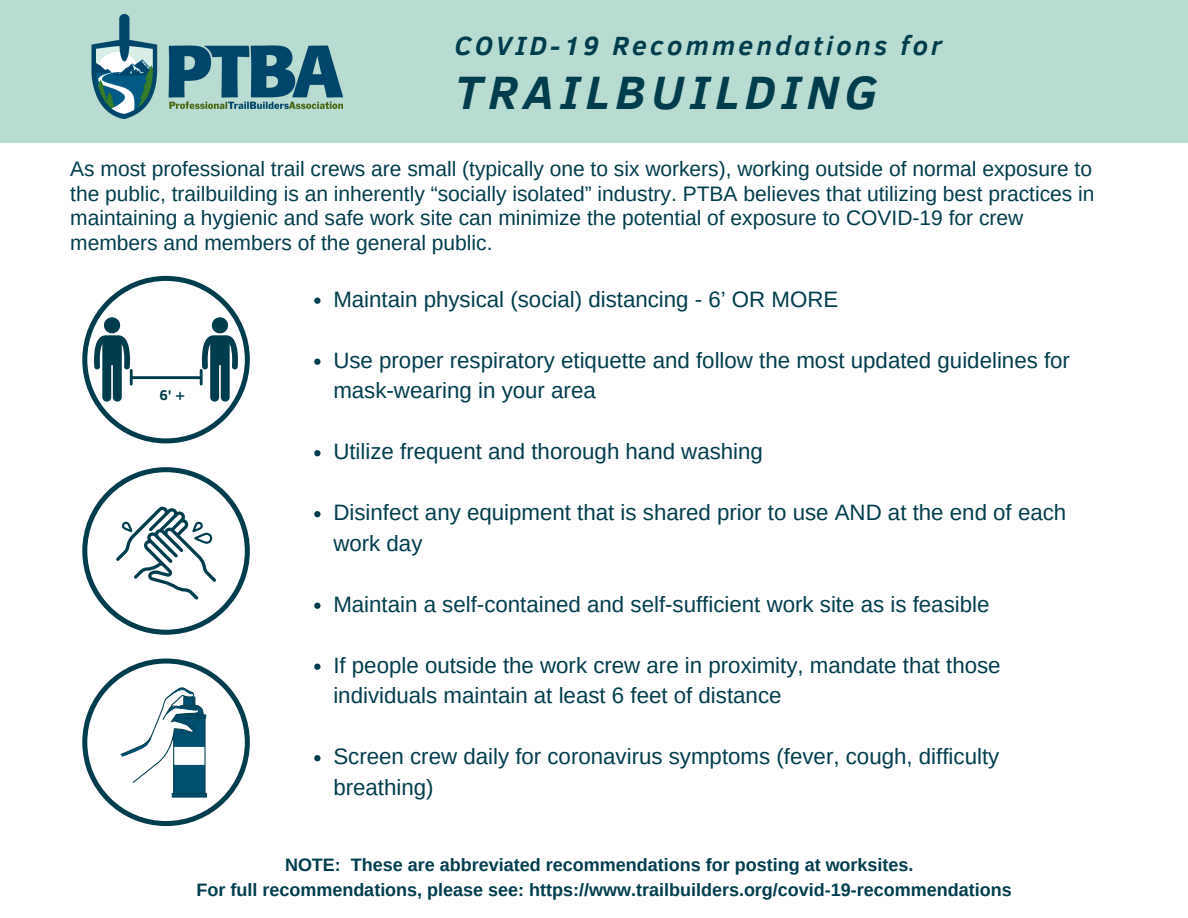
<style>
.page{position:relative;width:1188px;height:918px;background:#fff}
.page>*{position:absolute;margin:0;border:0;box-sizing:border-box;transform-origin:0 0}
.t1{font:italic 700 48px "Clear Sans";letter-spacing:.12em;color:#003d4c}
.t2{font:italic 700 27px "Clear Sans";letter-spacing:.12em;color:#003d4c}
.t3{font:22.35px/30.5px "Arimo";color:#003d4c}
.t4{font:21px/24.8px "Arimo";color:#003d4c}
.t5{font:700 18px/24.8px "Arimo";color:#003d4c;text-align:center}
.t6{font:700 14.4px "Clear Sans";color:#003d4c}
</style>
<div class="page">
<svg style="left:314px;top:298px;width:7px;height:6px"></svg>
<svg style="left:314px;top:359px;width:7px;height:6px"></svg>
<svg style="left:314px;top:450px;width:7px;height:6px"></svg>
<svg style="left:314px;top:511px;width:7px;height:6px"></svg>
<svg style="left:314px;top:603px;width:7px;height:6px"></svg>
<svg style="left:314px;top:664px;width:7px;height:6px"></svg>
<svg style="left:314px;top:755px;width:7px;height:6px"></svg>
<div style="left:0;top:0;width:1188px;height:142px;background:#b9dcd2"></div>
<img style="left:91px;top:14px;width:252px;height:105px">
<svg style="left:82px;top:467px;width:168px;height:168px"></svg>
<svg style="left:82px;top:276px;width:168px;height:167px"></svg>
<svg style="left:82px;top:659px;width:168px;height:167px"></svg>
<p class="t2" style="left:455px;top:26px;width:489px">COVID-19 Recommendations for</p>
<h1 class="t1" style="left:455px;top:58px;width:424px">TRAILBUILDING</h1>
<p class="t4" style="left:70px;top:156px;width:1026px">As most professional trail crews are small (typically one to six workers), working outside of normal exposure to the public, trailbuilding is an inherently “socially isolated” industry. PTBA believes that utilizing best practices in maintaining a hygienic and safe work site can minimize the potential of exposure to COVID-19 for crew members and members of the general public.</p>
<p class="t6" style="left:159px;top:384px;width:27px">6' +</p>
<p class="t3" style="left:333px;top:284px;width:507px">Maintain physical (social) distancing - 6’ OR MORE</p>
<p class="t3" style="left:333px;top:345px;width:738px">Use proper respiratory etiquette and follow the most updated guidelines for mask-wearing in your area</p>
<p class="t3" style="left:333px;top:436px;width:431px">Utilize frequent and thorough hand washing</p>
<p class="t3" style="left:333px;top:497px;width:734px">Disinfect any equipment that is shared prior to use AND at the end of each work day</p>
<p class="t3" style="left:333px;top:589px;width:658px">Maintain a self-contained and self-sufficient work site as is feasible</p>
<p class="t3" style="left:333px;top:650px;width:669px">If people outside the work crew are in proximity, mandate that those individuals maintain at least 6 feet of distance</p>
<p class="t3" style="left:333px;top:741px;width:667px">Screen crew daily for coronavirus symptoms (fever, cough, difficulty breathing)</p>
<p class="t5" style="left:196px;top:853px;width:817px">NOTE: These are abbreviated recommendations for posting at worksites.<br>For full recommendations, please see: https://www.trailbuilders.org/covid-19-recommendations</p>
</div>
